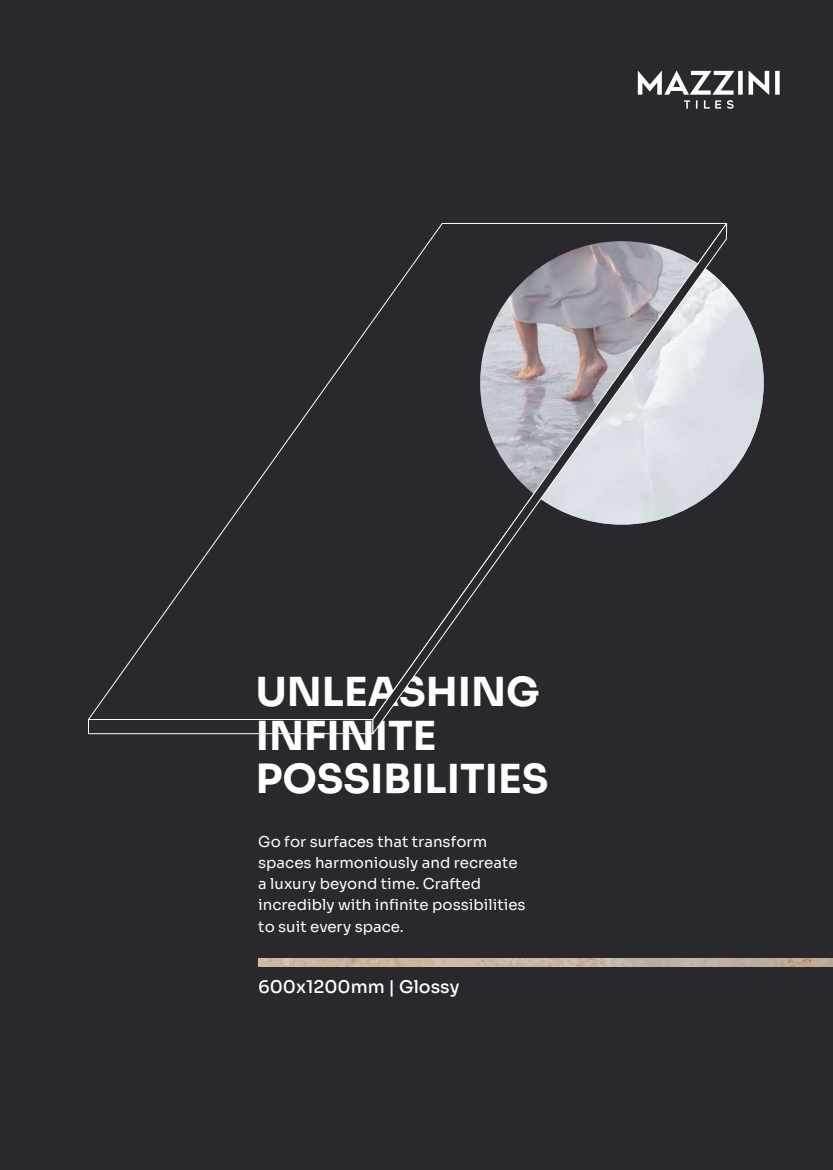
<style>
.page{position:relative;width:833px;height:1170px;background:#fff}
.page>*{position:absolute;margin:0;border:0;box-sizing:border-box;transform-origin:0 0}
.t1{font:700 40px/43.8px "Sora";color:#fefefe}
.t2{font:500 17.5px "Sora";color:#fefefe}
.t3{font:15px/21.2px "Sora";color:#fefefe}
</style>
<div class="page">
<div style="left:0;top:0;width:832px;height:1170px;background:#29282c"></div>
<img style="left:258px;top:958px;width:574px;height:8px">
<div style="left:88px;top:719px;width:285px;height:15px;border:1px solid #fefefe"></div>
<img style="left:727px;top:287px;width:36px;height:191px">
<svg style="left:372px;top:223px;width:355px;height:512px"></svg>
<svg style="left:637px;top:71px;width:142px;height:38px"></svg>
<h1 class="t1" style="left:256px;top:670px;width:294px">UNLEASHING<br>INFINITE<br>POSSIBILITIES</h1>
<p class="t3" style="left:258px;top:831px;width:269px">Go for surfaces that transform spaces harmoniously and recreate a luxury beyond time. Crafted incredibly with infinite possibilities to suit every space.</p>
<p class="t2" style="left:258px;top:976px;width:203px">600x1200mm | Glossy</p>
</div>
